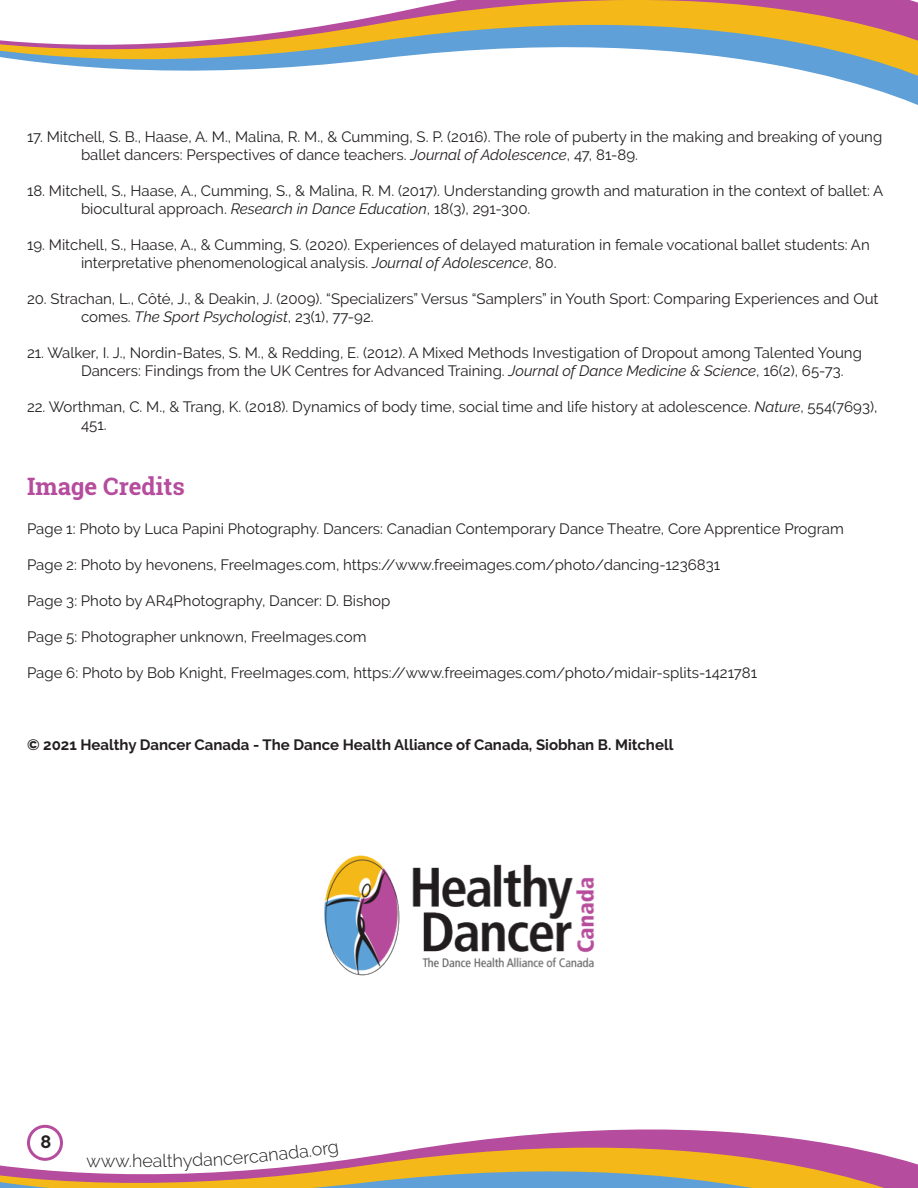
<style>
.page{position:relative;width:918px;height:1188px;background:#fff}
.page>*{position:absolute;margin:0;border:0;box-sizing:border-box;transform-origin:0 0}
.t1{font:700 24px "Roboto Slab";color:#b54c9d}
.t2{font:300 18px "Raleway";color:#231f20}
.t3{font:700 18px "Raleway";color:#231f20}
.t4{font:15px/18px "Raleway";color:#231f20}
.t5{font:700 15px "Raleway";color:#231f20}
.s1{font-style:italic}
</style>
<div class="page">
<svg style="left:0;top:1124px;width:918px;height:64px"></svg>
<div style="left:28px;top:1126px;width:33px;height:33px;background:#fff;border-radius:50%"></div>
<div style="left:27px;top:1125px;width:36px;height:36px;border:3px solid #b54c9d;border-radius:50%"></div>
<svg style="left:0;top:0;width:918px;height:105px"></svg>
<img style="left:324px;top:855px;width:271px;height:121px">
<svg style="left:87px;top:1157px;width:42px;height:10px"></svg>
<svg style="left:153px;top:1143px;width:186px;height:28px"></svg>
<p class="t4" style="left:81px;top:128px;width:803px;text-indent:-54px">17. Mitchell, S. B., Haase, A. M., Malina, R. M., &amp; Cumming, S. P. (2016). The role of puberty in the making and breaking of young ballet dancers: Perspectives of dance teachers. <span class="s1">Journal of Adolescence</span>, 47, 81-89.</p>
<p class="t4" style="left:81px;top:182px;width:804px;text-indent:-54px">18. Mitchell, S., Haase, A., Cumming, S., &amp; Malina, R. M. (2017). Understanding growth and maturation in the context of ballet: A biocultural approach. <span class="s1">Research in Dance Education</span>, 18(3), 291-300.</p>
<p class="t4" style="left:81px;top:236px;width:790px;text-indent:-54px">19. Mitchell, S., Haase, A., &amp; Cumming, S. (2020). Experiences of delayed maturation in female vocational ballet students: An interpretative phenomenological analysis. <span class="s1">Journal of Adolescence</span>, 80.</p>
<p class="t4" style="left:81px;top:290px;width:799px;text-indent:-54px">20. Strachan, L., Côté, J., &amp; Deakin, J. (2009). “Specializers” Versus “Samplers” in Youth Sport: Comparing Experiences and Out comes. <span class="s1">The Sport Psychologist</span>, 23(1), 77-92.</p>
<p class="t4" style="left:81px;top:344px;width:782px;text-indent:-54px">21. Walker, I. J., Nordin-Bates, S. M., &amp; Redding, E. (2012). A Mixed Methods Investigation of Dropout among Talented Young<br>Dancers: Findings from the UK Centres for Advanced Training. <span class="s1">Journal of Dance Medicine &amp; Science</span>, 16(2), 65-73.</p>
<p class="t4" style="left:81px;top:398px;width:798px;text-indent:-54px">22. Worthman, C. M., &amp; Trang, K. (2018). Dynamics of body time, social time and life history at adolescence. <span class="s1">Nature</span>, 554(7693),<br>451.</p>
<h1 class="t1" style="left:27px;top:470px;width:159px">Image Credits</h1>
<p class="t4" style="left:27px;top:520px;width:818px">Page 1: Photo by Luca Papini Photography. Dancers: Canadian Contemporary Dance Theatre, Core Apprentice Program</p>
<p class="t4" style="left:27px;top:556px;width:695px">Page 2: Photo by hevonens, FreeImages.com, https://www.freeimages.com/photo/dancing-1236831</p>
<p class="t4" style="left:27px;top:592px;width:365px">Page 3: Photo by AR4Photography, Dancer: D. Bishop</p>
<p class="t4" style="left:27px;top:628px;width:341px">Page 5: Photographer unknown, FreeImages.com</p>
<p class="t4" style="left:27px;top:664px;width:732px">Page 6: Photo by Bob Knight, FreeImages.com, https://www.freeimages.com/photo/midair-splits-1421781</p>
<p class="t5" style="left:27px;top:736px;width:648px">© 2021 Healthy Dancer Canada - The Dance Health Alliance of Canada, Siobhan B. Mitchell</p>
<p class="t3" style="left:40px;top:1131px;width:12px">8</p>
<p class="t2" style="left:129px;top:1151px;width:26px">.he</p>
</div>
